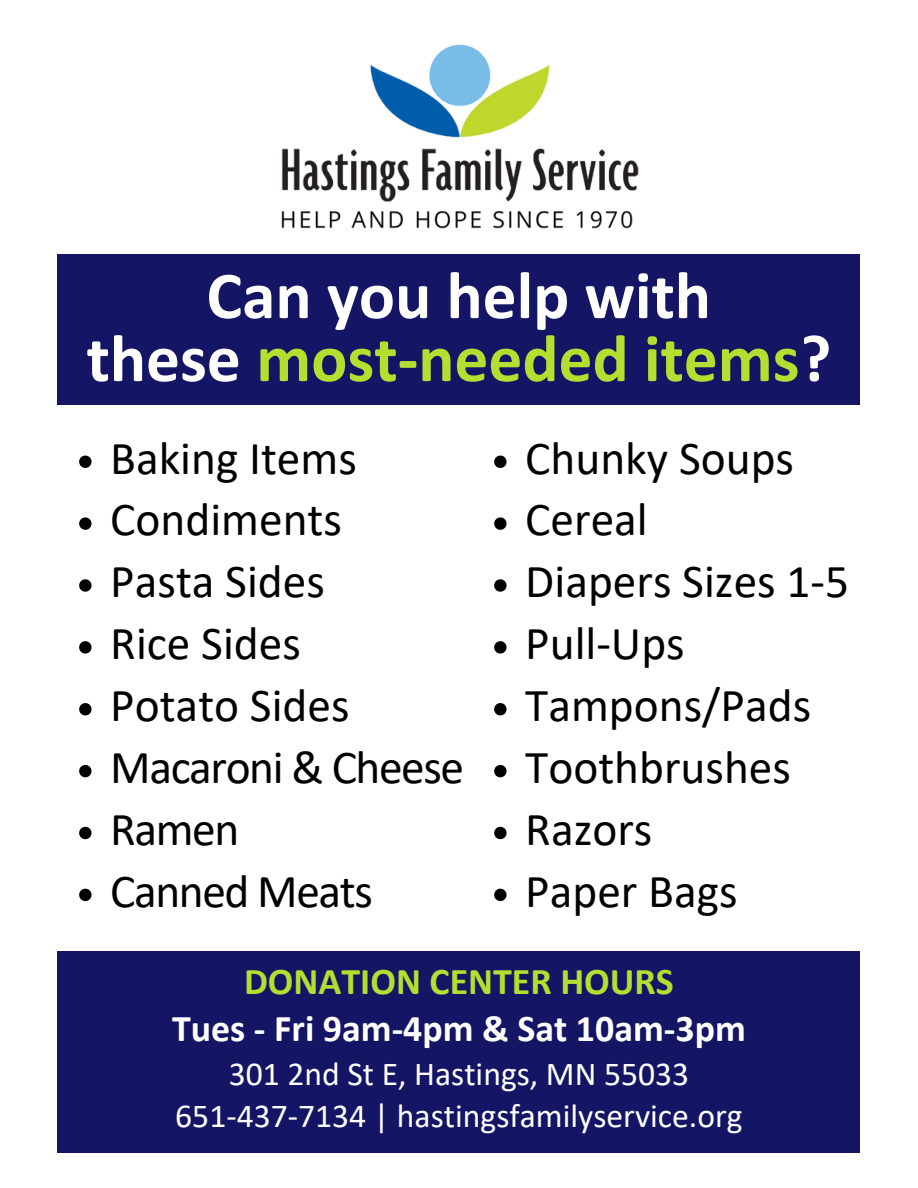
<style>
.page{position:relative;width:918px;height:1188px;background:#fff}
.page>*{position:absolute;margin:0;border:0;box-sizing:border-box;transform-origin:0 0}
.t1{font:700 67.5px "Calibri";color:#b4de30}
.t2{font:700 67.5px "Calibri";color:#fff}
.t3{font:47.4px "Calibri";color:#000}
.t4{font:47.4px "Calibri";letter-spacing:-.03em;color:#000}
.t5{font:700 37.95px "Calibri";color:#fff}
.t6{font:700 37.95px "Calibri";color:#b4de30}
.t7{font:33.6px "Calibri";color:#fff}
.s1{color:#fff}
</style>
<div class="page">
<img style="left:281px;top:45px;width:358px;height:184px">
<div style="left:58px;top:254px;width:802px;height:150px;background:#151566"></div>
<div style="left:58px;top:951px;width:802px;height:201px;background:#151566"></div>
<svg style="left:79px;top:456px;width:13px;height:12px"></svg>
<svg style="left:79px;top:517px;width:13px;height:13px"></svg>
<svg style="left:79px;top:579px;width:13px;height:13px"></svg>
<svg style="left:79px;top:641px;width:13px;height:13px"></svg>
<svg style="left:79px;top:703px;width:13px;height:12px"></svg>
<svg style="left:79px;top:765px;width:13px;height:12px"></svg>
<svg style="left:79px;top:827px;width:13px;height:12px"></svg>
<svg style="left:79px;top:889px;width:13px;height:12px"></svg>
<svg style="left:494px;top:456px;width:13px;height:12px"></svg>
<svg style="left:494px;top:517px;width:13px;height:13px"></svg>
<svg style="left:494px;top:579px;width:13px;height:13px"></svg>
<svg style="left:494px;top:641px;width:13px;height:13px"></svg>
<svg style="left:494px;top:703px;width:13px;height:12px"></svg>
<svg style="left:494px;top:765px;width:13px;height:12px"></svg>
<svg style="left:494px;top:827px;width:13px;height:12px"></svg>
<svg style="left:494px;top:889px;width:13px;height:12px"></svg>
<p class="t2" style="left:206px;top:267px;width:506px">Can you help with</p>
<p class="t1" style="left:87px;top:330px;width:746px"><span class="s1">these</span> most-needed items<span class="s1">?</span></p>
<p class="t3" style="left:110px;top:438px;width:248px">Baking Items</p>
<p class="t3" style="left:110px;top:500px;width:233px">Condiments</p>
<p class="t3" style="left:110px;top:562px;width:216px">Pasta Sides</p>
<p class="t3" style="left:110px;top:624px;width:192px">Rice Sides</p>
<p class="t3" style="left:110px;top:686px;width:241px">Potato Sides</p>
<p class="t4" style="left:110px;top:747px;width:355px">Macaroni &amp; Cheese</p>
<p class="t3" style="left:110px;top:809px;width:131px">Ramen</p>
<p class="t4" style="left:110px;top:871px;width:264px">Canned Meats</p>
<p class="t3" style="left:525px;top:438px;width:270px">Chunky Soups</p>
<p class="t3" style="left:525px;top:500px;width:124px">Cereal</p>
<p class="t3" style="left:525px;top:562px;width:325px">Diapers Sizes 1-5</p>
<p class="t3" style="left:525px;top:624px;width:161px">Pull-Ups</p>
<p class="t3" style="left:525px;top:686px;width:287px">Tampons/Pads</p>
<p class="t3" style="left:525px;top:747px;width:267px">Toothbrushes</p>
<p class="t3" style="left:525px;top:809px;width:129px">Razors</p>
<p class="t3" style="left:525px;top:871px;width:214px">Paper Bags</p>
<p class="t6" style="left:244px;top:966px;width:431px">DONATION CENTER HOURS</p>
<p class="t5" style="left:172px;top:1013px;width:575px">Tues - Fri 9am-4pm &amp; Sat 10am-3pm</p>
<p class="t7" style="left:229px;top:1060px;width:462px">301 2nd St E, Hastings, MN 55033</p>
<p class="t7" style="left:175px;top:1102px;width:569px">651-437-7134 | hastingsfamilyservice.org</p>
</div>
